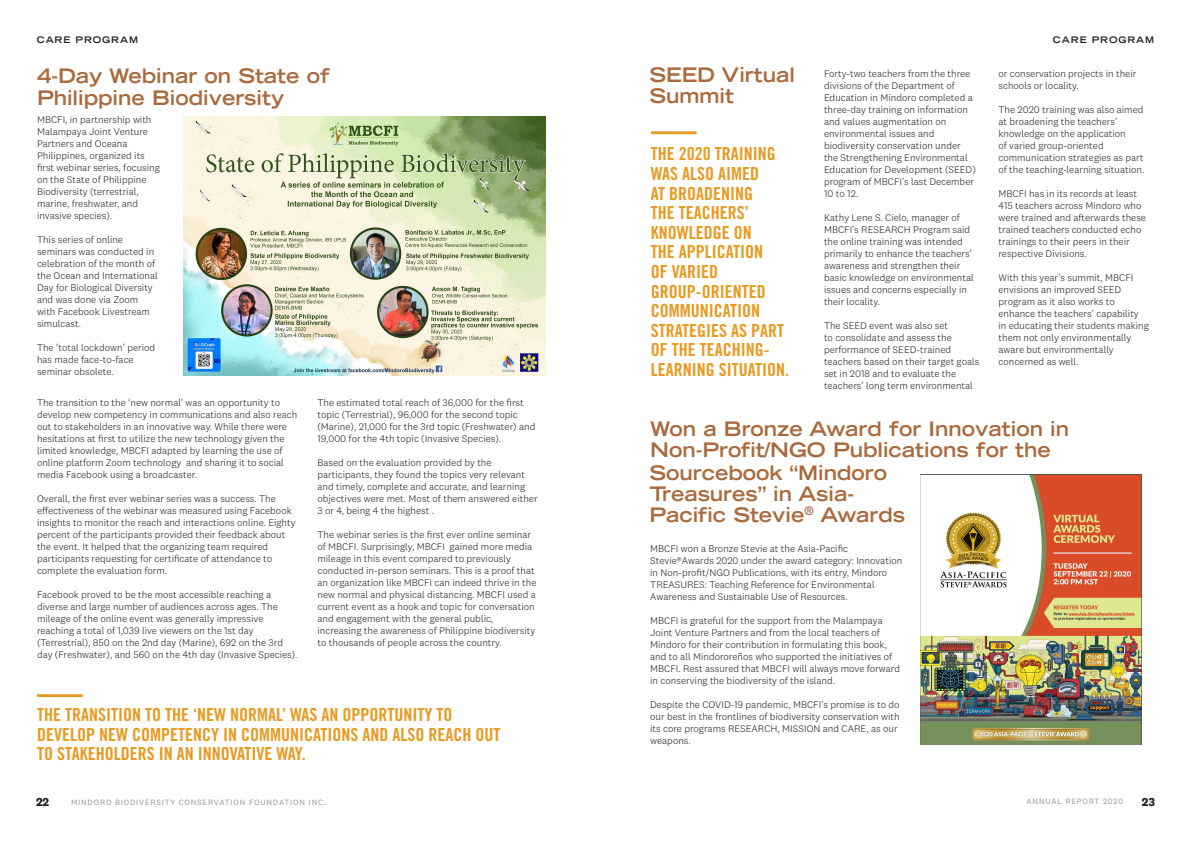
<style>
.page{position:relative;width:1191px;height:842px;background:#fff}
.page>*{position:absolute;margin:0;border:0;box-sizing:border-box;transform-origin:0 0}
.t1{font:700 expanded 20px/21px "Trade Gothic LT Std";color:#aa6a3d}
.t2{font:18px/19.6px "Trade Gothic LT Std Bd Cn 20";color:#e99a21}
.t3{font:700 12px "National 2";color:#231f20}
.t4{font:300 10px/12px "National 2";color:#241f21}
.t5{font:700 expanded 9px "Trade Gothic LT Std";letter-spacing:.1em;color:#241f21}
.t6{font:8px "National 2";letter-spacing:.1em;color:#939598}
</style>
<div class="page">
<img style="left:183px;top:116px;width:362px;height:260px">
<hr style="left:37px;top:694px;width:46px;height:3px;background:#e99a21">
<hr style="left:651px;top:131px;width:45px;height:3px;background:#e99a21">
<img style="left:920px;top:474px;width:221px;height:270px">
<p class="t5" style="left:37px;top:34px;width:103px">CARE PROGRAM</p>
<p class="t5" style="left:1053px;top:34px;width:103px">CARE PROGRAM</p>
<p class="t1" style="left:37px;top:65px;width:294px">4-Day Webinar on State of</p>
<p class="t1" style="left:37px;top:87px;width:249px">Philippine Biodiversity</p>
<p class="t4" style="left:37px;top:114px;width:124px">MBCFI, in partnership with<br>Malampaya Joint Venture<br>Partners and Oceana<br>Philippines, organized its first webinar series, focusing on the State of Philippine<br>Biodiversity (terrestrial, marine, freshwater, and invasive species).</p>
<p class="t4" style="left:37px;top:234px;width:122px">This series of online seminars was conducted in celebration of the month of the Ocean and International<br>Day for Biological Diversity and was done via Zoom with Facebook Livestream simulcast.</p>
<p class="t4" style="left:37px;top:342px;width:120px">The ‘total lockdown’ period has made face-to-face seminar obsolete.</p>
<p class="t4" style="left:37px;top:396px;width:262px">The transition to the ‘new normal’ was an opportunity to develop new competency in communications and also reach out to stakeholders in an innovative way. While there were hesitations at first to utilize the new technology given the limited knowledge, MBCFI adapted by learning the use of online platform Zoom technology and sharing it to social media Facebook using a broadcaster.</p>
<p class="t4" style="left:37px;top:492px;width:260px">Overall, the first ever webinar series was a success. The effectiveness of the webinar was measured using Facebook insights to monitor the reach and interactions online. Eighty percent of the participants provided their feedback about the event. It helped that the organizing team required participants requesting for certificate of attendance to complete the evaluation form.</p>
<p class="t4" style="left:37px;top:588px;width:262px">Facebook proved to be the most accessible reaching a diverse and large number of audiences across ages. The mileage of the online event was generally impressive reaching a total of 1,039 live viewers on the 1st day (Terrestrial), 850 on the 2nd day (Marine), 692 on the 3rd day (Freshwater), and 560 on the 4th day (Invasive Species).</p>
<p class="t4" style="left:317px;top:396px;width:219px">The estimated total reach of 36,000 for the first topic (Terrestrial), 96,000 for the second topic (Marine), 21,000 for the 3rd topic (Freshwater) and 19,000 for the 4th topic (Invasive Species).</p>
<p class="t4" style="left:317px;top:456px;width:222px">Based on the evaluation provided by the participants, they found the topics very relevant and timely, complete and accurate, and learning objectives were met. Most of them answered either 3 or 4, being 4 the highest .</p>
<p class="t4" style="left:317px;top:528px;width:220px">The webinar series is the first ever online seminar of MBCFI. Surprisingly, MBCFI gained more media mileage in this event compared to previously conducted in-person seminars. This is a proof that an organization like MBCFI can indeed thrive in the new normal and physical distancing. MBCFI used a current event as a hook and topic for conversation and engagement with the general public, increasing the awareness of Philippine biodiversity to thousands of people across the country.</p>
<p class="t2" style="left:37px;top:705px;width:465px">THE TRANSITION TO THE ‘NEW NORMAL’ WAS AN OPPORTUNITY TO<br>DEVELOP NEW COMPETENCY IN COMMUNICATIONS AND ALSO REACH OUT<br>TO STAKEHOLDERS IN AN INNOVATIVE WAY.</p>
<p class="t1" style="left:649px;top:64px;width:147px">SEED Virtual<br>Summit</p>
<p class="t2" style="left:651px;top:144px;width:140px">THE 2020 TRAINING<br>WAS ALSO AIMED<br>AT BROADENING<br>THE TEACHERS’<br>KNOWLEDGE ON<br>THE APPLICATION<br>OF VARIED<br>GROUP-ORIENTED<br>COMMUNICATION<br>STRATEGIES AS PART<br>OF THE TEACHING-<br>LEARNING SITUATION.</p>
<p class="t4" style="left:824px;top:68px;width:153px">Forty-two teachers from the three divisions of the Department of<br>Education in Mindoro completed a three-day training on information and values augmentation on environmental issues and biodiversity conservation under the Strengthening Environmental<br>Education for Development (SEED) program of MBCFI’s last December<br>10 to 12.</p>
<p class="t4" style="left:824px;top:212px;width:151px">Kathy Lene S. Cielo, manager of<br>MBCFI’s RESEARCH Program said the online training was intended primarily to enhance the teachers’ awareness and strengthen their basic knowledge on environmental issues and concerns especially in their locality.</p>
<p class="t4" style="left:824px;top:320px;width:157px">The SEED event was also set<br>to consolidate and assess the performance of SEED-trained teachers based on their target goals set in 2018 and to evaluate the teachers’ long term environmental</p>
<p class="t4" style="left:998px;top:68px;width:139px">or conservation projects in their schools or locality.</p>
<p class="t4" style="left:998px;top:104px;width:147px">The 2020 training was also aimed at broadening the teachers’ knowledge on the application<br>of varied group-oriented communication strategies as part of the teaching-learning situation.</p>
<p class="t4" style="left:998px;top:188px;width:149px">MBCFI has in its records at least<br>415 teachers across Mindoro who were trained and afterwards these trained teachers conducted echo trainings to their peers in their respective Divisions.</p>
<p class="t4" style="left:998px;top:272px;width:152px">With this year’s summit, MBCFI envisions an improved SEED program as it also works to enhance the teachers’ capability in educating their students making them not only environmentally aware but environmentally concerned as well.</p>
<p class="t1" style="left:650px;top:418px;width:420px">Won a Bronze Award for Innovation in<br>Non-Profit/NGO Publications for the</p>
<p class="t1" style="left:649px;top:461px;width:257px">Sourcebook “Mindoro<br>Treasures” in Asia-<br>Pacific Stevie<sup>®</sup> Awards</p>
<p class="t4" style="left:650px;top:543px;width:254px">MBCFI won a Bronze Stevie at the Asia-Pacific Stevie®Awards 2020 under the award category: Innovation in Non-profit/NGO Publications, with its entry, Mindoro TREASURES: Teaching Reference for Environmental Awareness and Sustainable Use of Resources.</p>
<p class="t4" style="left:650px;top:615px;width:251px">MBCFI is grateful for the support from the Malampaya Joint Venture Partners and from the local teachers of Mindoro for their contribution in formulating this book, and to all Mindororeños who supported the initiatives of MBCFI. Rest assured that MBCFI will always move forward in conserving the biodiversity of the island.</p>
<p class="t4" style="left:650px;top:699px;width:251px">Despite the COVID-19 pandemic, MBCFI’s promise is to do our best in the frontlines of biodiversity conservation with its core programs RESEARCH, MISSION and CARE, as our weapons.</p>
<p class="t3" style="left:36px;top:794px;width:15px">22</p>
<p class="t6" style="left:71px;top:797px;width:256px">MINDORO BIODIVERSITY CONSERVATION FOUNDATION INC.</p>
<p class="t6" style="left:1026px;top:796px;width:98px">ANNUAL REPORT 2020</p>
<p class="t3" style="left:1141px;top:794px;width:15px">23</p>
</div>
